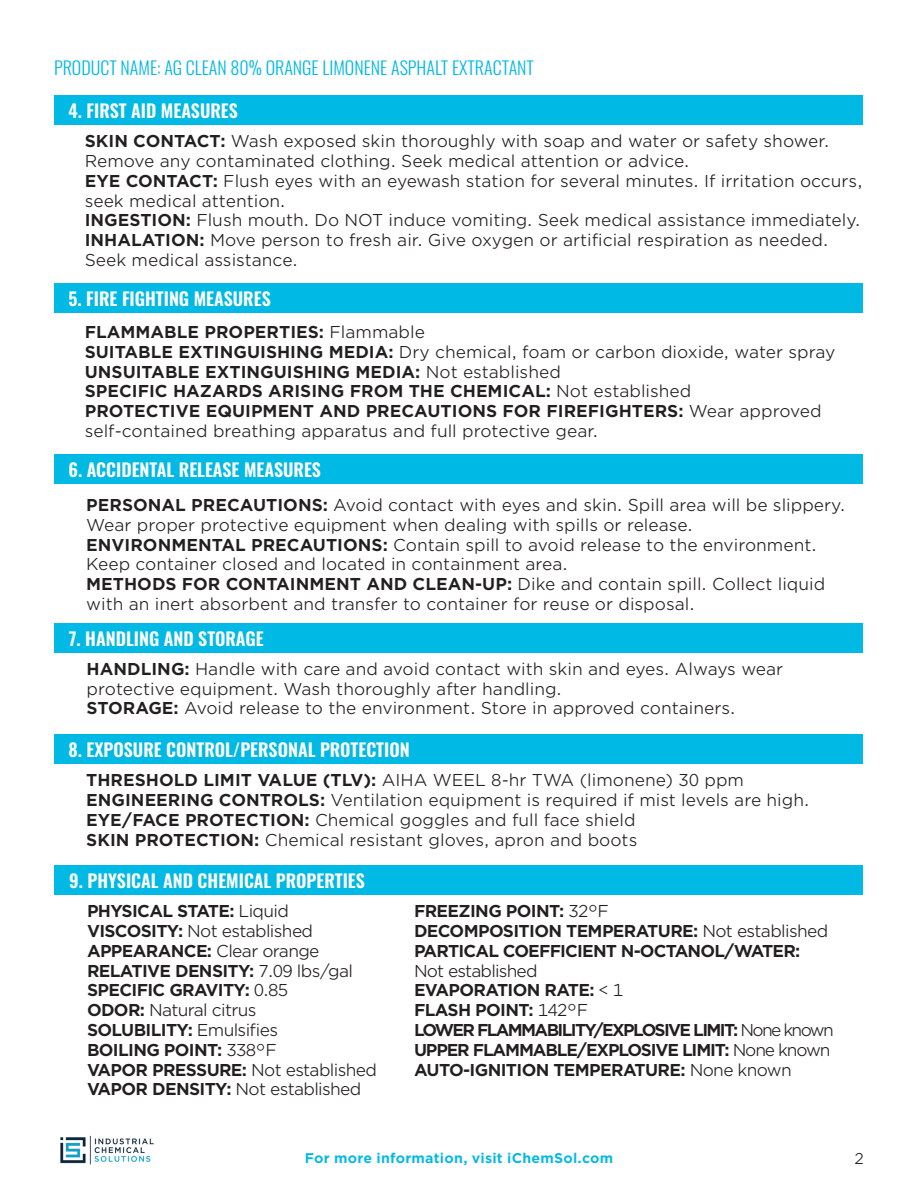
<style>
.page{position:relative;width:918px;height:1188px;background:#fff}
.page>*{position:absolute;margin:0;border:0;box-sizing:border-box;transform-origin:0 0}
.t1{font:600 18px "Oswald";color:#fff}
.t2{font:300 18px "Oswald";color:#00b9e4}
.t3{font:16.5px/19.8px "Gotham Office";color:#231f20}
.t4{font:700 16.5px/19.8px "Gotham Office";letter-spacing:-.04em;color:#231f20}
.t5{font:700 16.5px/19.8px "Gotham Office";color:#231f20}
.t6{font:700 16.5px/19.8px "Gotham Office";letter-spacing:-.07em;color:#231f20}
.t7{font:15px "Gotham Office";color:#231f20}
.t8{font:700 13.5px "Gotham Office";letter-spacing:.015em;color:#00b9e4}
.s1{font-weight:700}
.s2{font-weight:400}
</style>
<div class="page">
<img style="left:60px;top:1135px;width:94px;height:30px">
<div style="left:54px;top:284px;width:808px;height:30px;background:#00b9e4"></div>
<div style="left:54px;top:454px;width:808px;height:30px;background:#00b9e4"></div>
<div style="left:54px;top:623px;width:809px;height:30px;background:#00b9e4"></div>
<div style="left:54px;top:95px;width:808px;height:30px;background:#00b9e4"></div>
<div style="left:54px;top:734px;width:808px;height:30px;background:#00b9e4"></div>
<div style="left:55px;top:865px;width:808px;height:30px;background:#00b9e4"></div>
<p class="t2" style="left:54px;top:52px;width:482px">PRODUCT NAME: AG CLEAN 80% ORANGE LIMONENE ASPHALT EXTRACTANT</p>
<p class="t1" style="left:69px;top:101px;width:171px">4. FIRST AID MEASURES</p>
<p class="t3" style="left:85px;top:131px;width:779px"><span class="s1">SKIN CONTACT:</span> Wash exposed skin thoroughly with soap and water or safety shower.<br>Remove any contaminated clothing. Seek medical attention or advice.<br><span class="s1">EYE CONTACT:</span> Flush eyes with an eyewash station for several minutes. If irritation occurs, seek medical attention.<br><span class="s1">INGESTION:</span> Flush mouth. Do NOT induce vomiting. Seek medical assistance immediately.<br><span class="s1">INHALATION:</span> Move person to fresh air. Give oxygen or artificial respiration as needed.<br>Seek medical assistance.</p>
<p class="t1" style="left:69px;top:289px;width:204px">5. FIRE FIGHTING MEASURES</p>
<p class="t5" style="left:85px;top:322px;width:752px">FLAMMABLE PROPERTIES: <span class="s2">Flammable<br></span>SUITABLE EXTINGUISHING MEDIA: <span class="s2">Dry chemical, foam or carbon dioxide, water spray </span>UNSUITABLE EXTINGUISHING MEDIA: <span class="s2">Not established<br></span>SPECIFIC HAZARDS ARISING FROM THE CHEMICAL: <span class="s2">Not established<br></span>PROTECTIVE EQUIPMENT AND PRECAUTIONS FOR FIREFIGHTERS: <span class="s2">Wear approved self-contained breathing apparatus and full protective gear.</span></p>
<p class="t1" style="left:69px;top:460px;width:254px">6. ACCIDENTAL RELEASE MEASURES</p>
<p class="t3" style="left:86px;top:495px;width:761px"><span class="s1">PERSONAL PRECAUTIONS:</span> Avoid contact with eyes and skin. Spill area will be slippery.<br>Wear proper protective equipment when dealing with spills or release.<br><span class="s1">ENVIRONMENTAL PRECAUTIONS:</span> Contain spill to avoid release to the environment.<br>Keep container closed and located in containment area.<br><span class="s1">METHODS FOR CONTAINMENT AND CLEAN-UP:</span> Dike and contain spill. Collect liquid with an inert absorbent and transfer to container for reuse or disposal.</p>
<p class="t1" style="left:69px;top:629px;width:196px">7. HANDLING AND STORAGE</p>
<p class="t3" style="left:87px;top:658px;width:698px"><span class="s1">HANDLING:</span> Handle with care and avoid contact with skin and eyes. Always wear protective equipment. Wash thoroughly after handling.<br><span class="s1">STORAGE:</span> Avoid release to the environment. Store in approved containers.</p>
<p class="t1" style="left:69px;top:740px;width:343px">8. EXPOSURE CONTROL/PERSONAL PROTECTION</p>
<p class="t3" style="left:86px;top:770px;width:725px"><span class="s1">THRESHOLD LIMIT VALUE (TLV):</span> AIHA WEEL 8-hr TWA (limonene) 30 ppm <span class="s1">ENGINEERING CONTROLS:</span> Ventilation equipment is required if mist levels are high.<br><span class="s1">EYE/FACE PROTECTION:</span> Chemical goggles and full face shield<br><span class="s1">SKIN PROTECTION:</span> Chemical resistant gloves, apron and boots</p>
<p class="t1" style="left:69px;top:871px;width:297px">9. PHYSICAL AND CHEMICAL PROPERTIES</p>
<p class="t4" style="left:87px;top:901px;width:291px">PHYSICAL STATE: <span class="s2">Liquid<br></span>VISCOSITY: <span class="s2">Not established<br></span>APPEARANCE: <span class="s2">Clear orange<br></span>RELATIVE DENSITY: <span class="s2">7.09 lbs/gal<br></span>SPECIFIC GRAVITY: <span class="s2">0.85<br></span>ODOR: <span class="s2">Natural citrus<br></span>SOLUBILITY: <span class="s2">Emulsifies<br></span>BOILING POINT: <span class="s2">338°F<br></span>VAPOR PRESSURE: <span class="s2">Not established<br></span>VAPOR DENSITY: <span class="s2">Not established</span></p>
<p class="t4" style="left:414px;top:901px;width:416px">FREEZING POINT: <span class="s2">32°F<br></span>DECOMPOSITION TEMPERATURE: <span class="s2">Not established<br></span>PARTICAL COEFFICIENT N-OCTANOL/WATER:</p>
<p class="t6" style="left:414px;top:961px;width:421px"><span class="s2">Not established<br></span>EVAPORATION RATE: <span class="s2">&lt; 1<br></span>FLASH POINT: <span class="s2">142°F<br></span>LOWER FLAMMABILITY/EXPLOSIVE LIMIT: <span class="s2">None known<br></span>UPPER FLAMMABLE/EXPLOSIVE LIMIT: <span class="s2">None known<br></span>AUTO-IGNITION TEMPERATURE: <span class="s2">None known</span></p>
<p class="t8" style="left:305px;top:1149px;width:310px">For more information, visit iChemSol.com</p>
<p class="t7" style="left:855px;top:1149px;width:11px">2</p>
</div>
